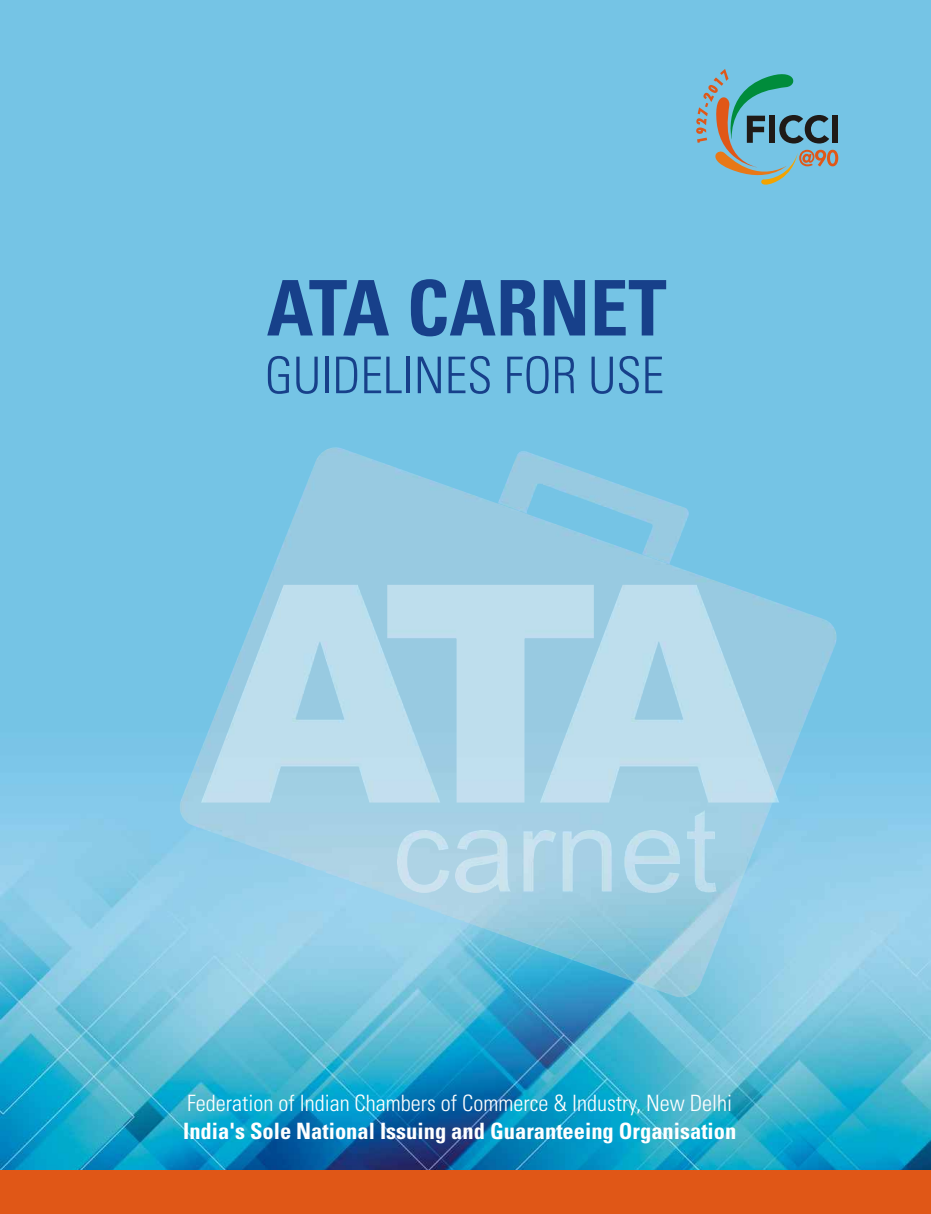
<style>
.page{position:relative;width:931px;height:1214px;background:#fff}
.page>*{position:absolute;margin:0;border:0;box-sizing:border-box;transform-origin:0 0}
.t1{font:300 condensed 76.65px "Univers";color:#17408a}
.t2{font:300 condensed 50.55px "Univers";color:#17408a}
.t3{font:300 condensed 22.5px "Univers";color:#fff}
.t4{font:300 condensed 22.5px "Univers";color:#fff}
</style>
<div class="page">
<img style="left:0;top:0;width:931px;height:1170px">
<svg style="left:696px;top:67px;width:142px;height:122px;background:#74abb8"></svg>
<img style="left:177px;top:445px;width:662px;height:554px">
<img style="left:201px;top:585px;width:186px;height:217px">
<img style="left:594px;top:585px;width:185px;height:217px">
<img style="left:387px;top:585px;width:207px;height:217px">
<img style="left:397px;top:810px;width:319px;height:83px">
<div style="left:0;top:1170px;width:931px;height:43px;background:#e05717"></div>
<h1 class="t1" style="left:267px;top:261px;width:401px">ATA CARNET</h1>
<h2 class="t2" style="left:265px;top:345px;width:401px">GUIDELINES FOR USE</h2>
<p class="t3" style="left:187px;top:1090px;width:546px">Federation of Indian Chambers of Commerce &amp; Industry, New Delhi</p>
<p class="t4" style="left:183px;top:1117px;width:555px">India's Sole National Issuing and Guaranteeing Organisation</p>
</div>
